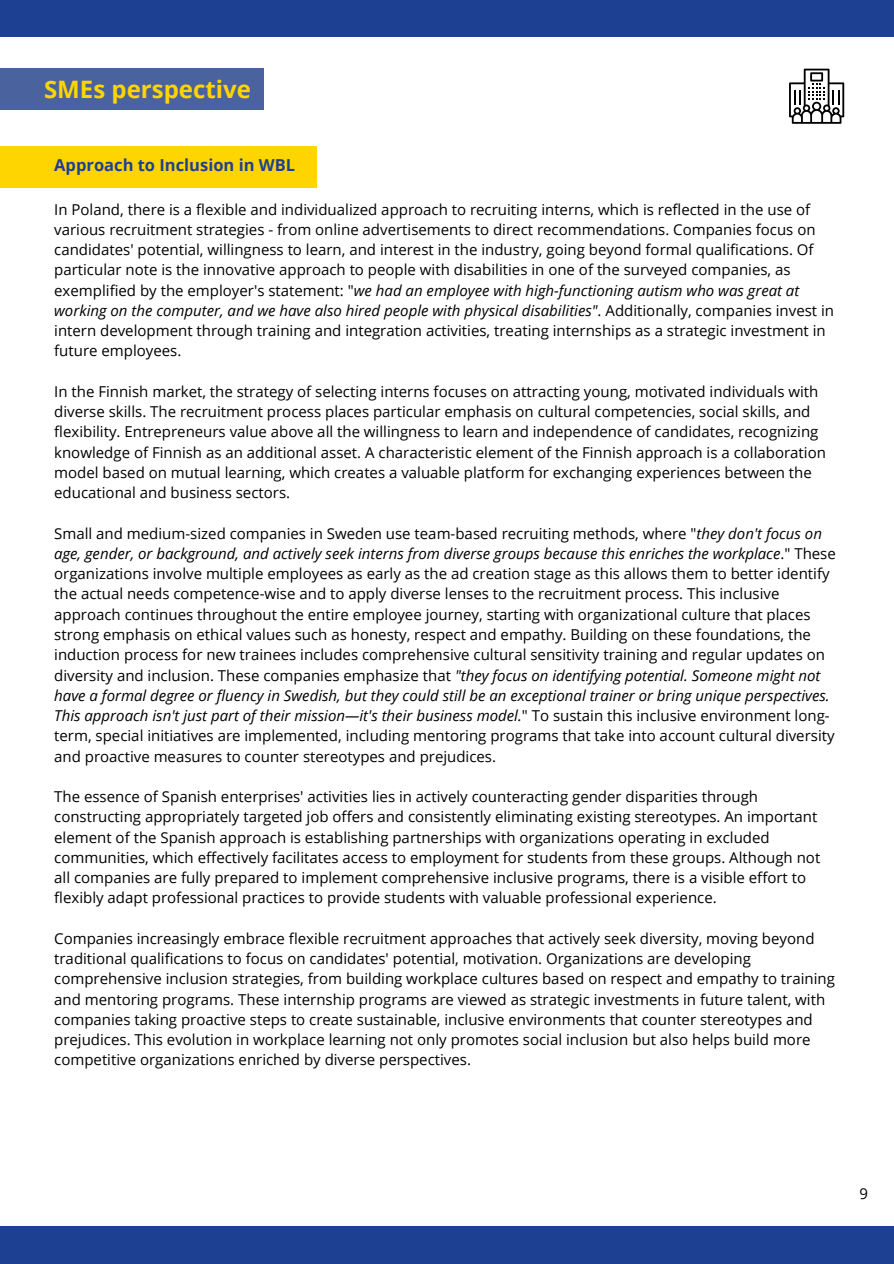
<style>
.page{position:relative;width:894px;height:1264px;background:#fff}
.page>*{position:absolute;margin:0;border:0;box-sizing:border-box;transform-origin:0 0}
.t1{font:700 24px "Open Sans";color:#ffd500}
.t2{font:700 16.5px "Open Sans";color:#1e4093}
.t3{font:15px/20.2px "Open Sans";color:#000}
.s1{font-style:italic}
</style>
<div class="page">
<div style="left:0;top:0;width:893px;height:37px;background:#1e4093"></div>
<div style="left:0;top:1226px;width:893px;height:37px;background:#1e4093"></div>
<div style="left:0;top:69px;width:264px;height:41px;background:#4a639e"></div>
<svg style="left:789px;top:69px;width:55px;height:55px"></svg>
<div style="left:0;top:146px;width:316px;height:41px;background:#ffd500"></div>
<h1 class="t1" style="left:44px;top:72px;width:208px">SMEs perspective</h1>
<p class="t2" style="left:54px;top:153px;width:242px">Approach to Inclusion in WBL</p>
<h2 class="t3" style="left:54px;top:198px;width:781px">In Poland, there is a flexible and individualized approach to recruiting interns, which is reflected in the use of various recruitment strategies - from online advertisements to direct recommendations. Companies focus on candidates' potential, willingness to learn, and interest in the industry, going beyond formal qualifications. Of particular note is the innovative approach to people with disabilities in one of the surveyed companies, as exemplified by the employer's statement: "<span class="s1">we had an employee with high-functioning autism who was great at working on the computer, and we have also hired people with physical disabilities"</span>. Additionally, companies invest in intern development through training and integration activities, treating internships as a strategic investment in future employees.</h2>
<p class="t3" style="left:54px;top:381px;width:773px">In the Finnish market, the strategy of selecting interns focuses on attracting young, motivated individuals with diverse skills. The recruitment process places particular emphasis on cultural competencies, social skills, and flexibility. Entrepreneurs value above all the willingness to learn and independence of candidates, recognizing knowledge of Finnish as an additional asset. A characteristic element of the Finnish approach is a collaboration model based on mutual learning, which creates a valuable platform for exchanging experiences between the educational and business sectors.</p>
<p class="t3" style="left:54px;top:522px;width:783px">Small and medium-sized companies in Sweden use team-based recruiting methods, where "<span class="s1">they don't focus on age, gender, or background, and actively seek interns from diverse groups because this enriches the workplace</span>." These organizations involve multiple employees as early as the ad creation stage as this allows them to better identify the actual needs competence-wise and to apply diverse lenses to the recruitment process. This inclusive approach continues throughout the entire employee journey, starting with organizational culture that places strong emphasis on ethical values such as honesty, respect and empathy. Building on these foundations, the induction process for new trainees includes comprehensive cultural sensitivity training and regular updates on diversity and inclusion. These companies emphasize that <span class="s1">"they focus on identifying potential. Someone might not have a formal degree or fluency in Swedish, but they could still be an exceptional trainer or bring unique perspectives.<br>This approach isn't just part of their mission—it's their business model.</span>" To sustain this inclusive environment long&shy;term, special initiatives are implemented, including mentoring programs that take into account cultural diversity and proactive measures to counter stereotypes and prejudices.</p>
<p class="t3" style="left:54px;top:786px;width:767px">The essence of Spanish enterprises' activities lies in actively counteracting gender disparities through constructing appropriately targeted job offers and consistently eliminating existing stereotypes. An important element of the Spanish approach is establishing partnerships with organizations operating in excluded communities, which effectively facilitates access to employment for students from these groups. Although not all companies are fully prepared to implement comprehensive inclusive programs, there is a visible effort to flexibly adapt professional practices to provide students with valuable professional experience.</p>
<p class="t3" style="left:54px;top:927px;width:782px">Companies increasingly embrace flexible recruitment approaches that actively seek diversity, moving beyond traditional qualifications to focus on candidates' potential, motivation. Organizations are developing comprehensive inclusion strategies, from building workplace cultures based on respect and empathy to training and mentoring programs. These internship programs are viewed as strategic investments in future talent, with companies taking proactive steps to create sustainable, inclusive environments that counter stereotypes and prejudices. This evolution in workplace learning not only promotes social inclusion but also helps build more competitive organizations enriched by diverse perspectives.</p>
<p class="t3" style="left:859px;top:1183px;width:10px">9</p>
</div>
